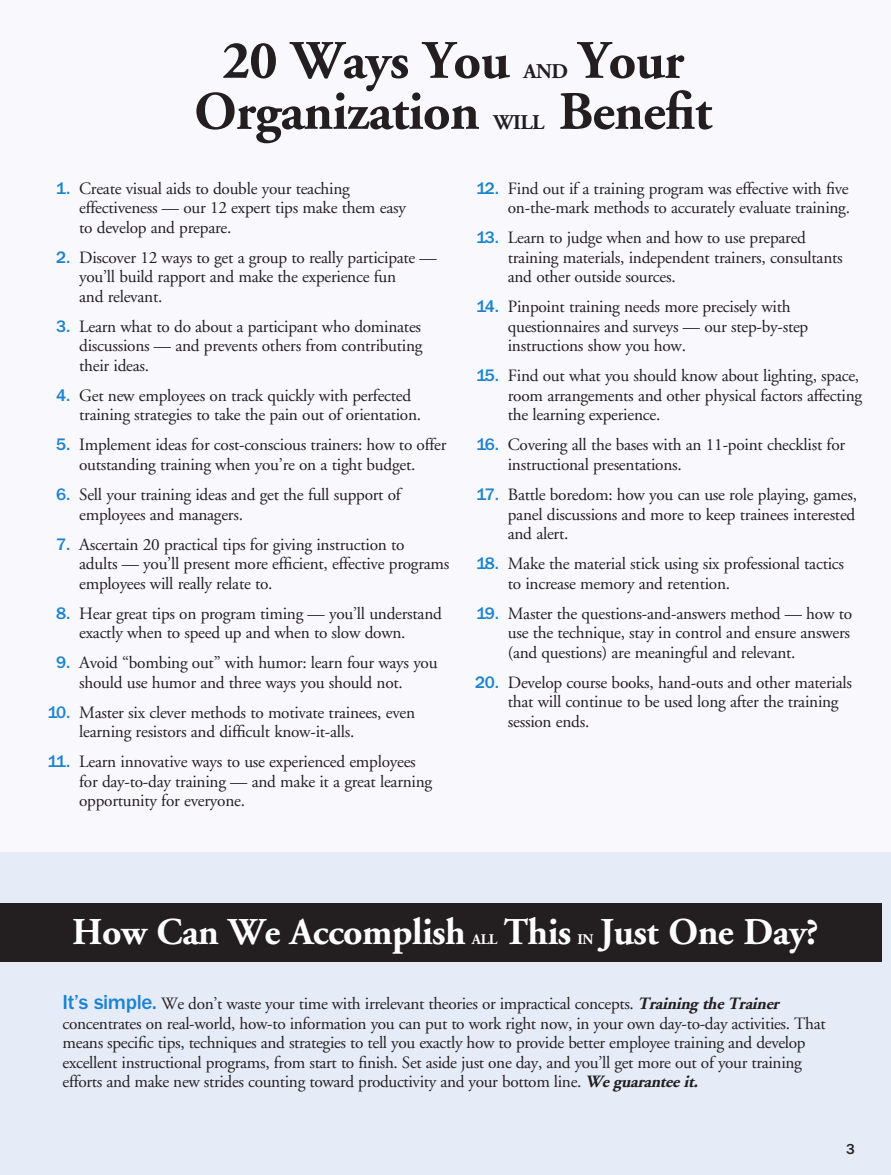
<style>
.page{position:relative;width:891px;height:1175px;background:#fff}
.page>*{position:absolute;margin:0;border:0;box-sizing:border-box;transform-origin:0 0}
.t1{font:700 54px "Adobe Garamond";letter-spacing:-.015em;color:#231f20}
.t2{font:700 37.8px "Adobe Garamond";letter-spacing:-.015em;color:#fff}
.t3{font:700 21px "Adobe Garamond";letter-spacing:-.02em;color:#231f20}
.t4{font:17.25px/19.5px "Adobe Garamond";letter-spacing:-.015em;color:#231f20}
.t5{font:500 15px "ITC Franklin Gothic Std";color:#231f20}
.t6{font:700 14.7px "Adobe Garamond";color:#fff}
.s1{font-family:"ITC Franklin Gothic Std";font-weight:500;color:#1c83cf}
.s2{font-family:"ITC Franklin Gothic Std";font-weight:500;font-size:21px;color:#1c83cf}
.s3{font-weight:700;font-style:italic}
</style>
<div class="page">
<div style="left:0;top:0;width:891px;height:887px;background:#f8f8fd"></div>
<div style="left:0;top:852px;width:891px;height:322px;background:#e6ebf8"></div>
<div style="left:0;top:903px;width:882px;height:59px;background:#231f20"></div>
<p class="t1" style="left:222px;top:31px;width:289px">20 Ways You</p>
<p class="t1" style="left:578px;top:31px;width:107px">Your</p>
<p class="t3" style="left:524px;top:60px;width:46px">AND</p>
<p class="t1" style="left:559px;top:82px;width:155px">Benefit</p>
<p class="t1" style="left:194px;top:82px;width:287px">Organization</p>
<p class="t3" style="left:493px;top:111px;width:53px">WILL</p>
<p class="t4" style="left:79px;top:179px;width:328px;text-indent:-23px"><span class="s1">1.</span> Create visual aids to double your teaching effectiveness — our 12 expert tips make them easy to develop and prepare.</p>
<p class="t4" style="left:79px;top:248px;width:359px;text-indent:-23px"><span class="s1">2.</span> Discover 12 ways to get a group to really participate — you’ll build rapport and make the experience fun<br>and relevant.</p>
<p class="t4" style="left:79px;top:317px;width:345px;text-align:justify;text-indent:-23px"><span class="s1">3.</span> Learn what to do about a participant who dominates discussions — and prevents others from contributing their ideas.</p>
<p class="t4" style="left:79px;top:386px;width:343px;text-indent:-23px"><span class="s1">4.</span> Get new employees on track quickly with perfected training strategies to take the pain out of orientation.</p>
<p class="t4" style="left:56px;top:436px;width:392px;text-align:center"><span class="s1">5.</span> Implement ideas for cost-conscious trainers: how to offer outstanding training when you’re on a tight budget.</p>
<p class="t4" style="left:79px;top:485px;width:323px;text-indent:-23px"><span class="s1">6.</span> Sell your training ideas and get the full support of employees and managers.</p>
<p class="t4" style="left:79px;top:535px;width:372px;text-indent:-23px"><span class="s1">7.</span> Ascertain 20 practical tips for giving instruction to<br>adults — you’ll present more efficient, effective programs employees will really relate to.</p>
<p class="t4" style="left:79px;top:604px;width:364px;text-indent:-23px"><span class="s1">8.</span> Hear great tips on program timing — you’ll understand exactly when to speed up and when to slow down.</p>
<p class="t4" style="left:79px;top:653px;width:360px;text-indent:-23px"><span class="s1">9.</span> Avoid “bombing out” with humor: learn four ways you should use humor and three ways you should not.</p>
<p class="t4" style="left:79px;top:703px;width:338px;text-indent:-31px"><span class="s1">10.</span> Master six clever methods to motivate trainees, even learning resistors and difficult know-it-alls.</p>
<p class="t4" style="left:79px;top:752px;width:355px;text-indent:-31px"><span class="s1">11.</span> Learn innovative ways to use experienced employees for day-to-day training — and make it a great learning opportunity for everyone.</p>
<p class="t4" style="left:477px;top:179px;width:375px;text-align:right"><span class="s1">12.</span> Find out if a training program was effective with five on-the-mark methods to accurately evaluate training.</p>
<p class="t4" style="left:508px;top:229px;width:336px;text-indent:-31px"><span class="s1">13.</span> Learn to judge when and how to use prepared training materials, independent trainers, consultants and other outside sources.</p>
<p class="t4" style="left:508px;top:298px;width:302px;text-indent:-31px"><span class="s1">14.</span> Pinpoint training needs more precisely with questionnaires and surveys — our step-by-step instructions show you how.</p>
<p class="t4" style="left:508px;top:367px;width:356px;text-indent:-31px"><span class="s1">15.</span> Find out what you should know about lighting, space, room arrangements and other physical factors affecting the learning experience.</p>
<p class="t4" style="left:508px;top:436px;width:339px;text-indent:-31px"><span class="s1">16.</span> Covering all the bases with an 11-point checklist for instructional presentations.</p>
<p class="t4" style="left:508px;top:485px;width:351px;text-align:justify;text-indent:-31px"><span class="s1">17.</span> Battle boredom: how you can use role playing, games, panel discussions and more to keep trainees interested and alert.</p>
<p class="t4" style="left:508px;top:554px;width:338px;text-indent:-31px"><span class="s1">18.</span> Make the material stick using six professional tactics to increase memory and retention.</p>
<p class="t4" style="left:508px;top:604px;width:346px;text-align:justify;text-indent:-31px"><span class="s1">19.</span> Master the questions-and-answers method — how to use the technique, stay in control and ensure answers (and questions) are meaningful and relevant.</p>
<p class="t4" style="left:508px;top:673px;width:346px;text-indent:-33px"><span class="s1">20.</span> Develop course books, hand-outs and other materials that will continue to be used long after the training session ends.</p>
<p class="t2" style="left:72px;top:911px;width:395px">How Can We Accomplish</p>
<p class="t2" style="left:504px;top:911px;width:69px">This</p>
<p class="t2" style="left:600px;top:911px;width:221px">Just One Day?</p>
<p class="t6" style="left:472px;top:931px;width:27px">ALL</p>
<p class="t6" style="left:577px;top:931px;width:18px">IN</p>
<p class="t4" style="left:63px;top:994px;width:765px"><span class="s2">It’s simple.</span> We don’t waste your time with irrelevant theories or impractical concepts. <span class="s3">TrainingtheTrainer </span>concentrates on real-world, how-to information you can put to work right now, in your own day-to-day activities. That means specific tips, techniques and strategies to tell you exactly how to provide better employee training and develop excellent instructional programs, from start to finish. Set aside just one day, and you’ll get more out of your training efforts and make new strides counting toward productivity and your bottom line. <span class="s3">Weguaranteeit.</span></p>
<p class="t5" style="left:846px;top:1140px;width:10px">3</p>
</div>
